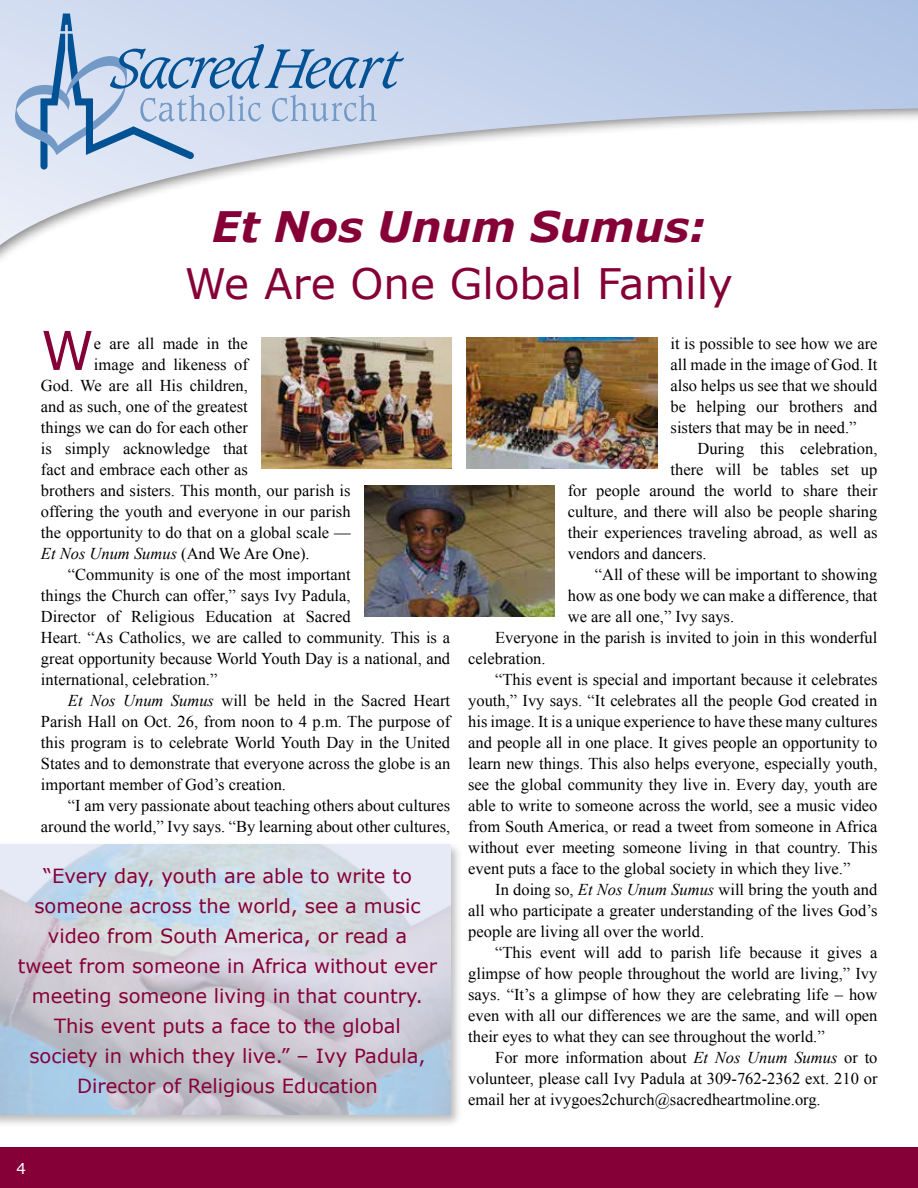
<style>
.page{position:relative;width:918px;height:1188px;background:#fff}
.page>*{position:absolute;margin:0;border:0;box-sizing:border-box;transform-origin:0 0}
.t1{font:53.7px "Verdana";color:#860038}
.t2{font:42px "Verdana";color:#860038}
.t3{font:italic 700 42px "Verdana";color:#860038}
.t4{font:19.5px/30px "Verdana";color:#860038;text-align:center}
.t5{font:16.5px/21px "Times New Roman";color:#000;text-align:justify}
.t6{font:italic 16.5px "Times New Roman";color:#000}
.t7{font:15px "Verdana";color:#fff}
.s1{font-style:normal}
.s2{font-style:italic}
</style>
<div class="page">
<svg style="left:0;top:0;width:918px;height:245px"></svg>
<svg style="left:13px;top:14px;width:391px;height:156px"></svg>
<div style="left:0;top:1148px;width:918px;height:40px;background:#860038"></div>
<div style="left:0;top:841px;width:463px;height:287px;background:#000;opacity:.27"></div>
<img style="left:0;top:845px;width:450px;height:270px">
<img style="left:261px;top:338px;width:191px;height:131px">
<img style="left:364px;top:486px;width:190px;height:131px">
<img style="left:467px;top:338px;width:190px;height:131px">
<h2 class="t3" style="left:212px;top:200px;width:496px">Et Nos Unum Sumus:</h2>
<h2 class="t2" style="left:185px;top:257px;width:550px">We Are One Global Family</h2>
<h1 class="t1" style="left:41px;top:316px;width:55px">W</h1>
<p class="t5" style="left:94px;top:333px;width:155px">e are all made in the</p>
<p class="t5" style="left:94px;top:354px;width:155px">image and likeness of</p>
<p class="t5" style="left:41px;top:375px;width:208px">God. We are all His children,</p>
<p class="t5" style="left:41px;top:396px;width:208px">and as such, one of the greatest</p>
<p class="t5" style="left:41px;top:417px;width:208px">things we can do for each other</p>
<p class="t5" style="left:41px;top:438px;width:208px">is simply acknowledge that</p>
<p class="t5" style="left:41px;top:459px;width:208px">fact and embrace each other as</p>
<p class="t5" style="left:41px;top:480px;width:311px">brothers and sisters. This month, our parish is</p>
<p class="t5" style="left:41px;top:501px;width:311px">offering the youth and everyone in our parish</p>
<p class="t5" style="left:41px;top:522px;width:311px">the opportunity to do that on a global scale —</p>
<p class="t6" style="left:41px;top:542px;width:270px">Et Nos Unum Sumus <span class="s1">(And We Are One).</span></p>
<p class="t5" style="left:68px;top:564px;width:284px">“Community is one of the most important</p>
<p class="t5" style="left:41px;top:585px;width:311px">things the Church can offer,” says Ivy Padula,</p>
<p class="t5" style="left:41px;top:606px;width:311px">Director of Religious Education at Sacred</p>
<p class="t5" style="left:41px;top:627px;width:411px">Heart. “As Catholics, we are called to community. This is a</p>
<p class="t5" style="left:41px;top:648px;width:411px">great opportunity because World Youth Day is a national, and</p>
<p class="t5" style="left:41px;top:669px;width:178px">international, celebration.”</p>
<p class="t5" style="left:68px;top:690px;width:384px"><span class="s2">Et Nos Unum Sumus</span> will be held in the Sacred Heart</p>
<p class="t5" style="left:41px;top:711px;width:411px">Parish Hall on Oct. 26, from noon to 4 p.m. The purpose of</p>
<p class="t5" style="left:41px;top:732px;width:411px">this program is to celebrate World Youth Day in the United</p>
<p class="t5" style="left:41px;top:753px;width:411px">States and to demonstrate that everyone across the globe is an</p>
<p class="t5" style="left:41px;top:774px;width:247px">important member of God’s creation.</p>
<p class="t5" style="left:68px;top:795px;width:384px">“I am very passionate about teaching others about cultures</p>
<p class="t5" style="left:41px;top:816px;width:411px">around the world,” Ivy says. “By learning about other cultures,</p>
<p class="t4" style="left:18px;top:860px;width:421px">“Every day, youth are able to write to someone across the world, see a music video from South America, or read a<br>tweet from someone in Africa without ever meeting someone living in that country.<br>This event puts a face to the global society in which they live.” – Ivy Padula, Director of Religious Education</p>
<p class="t5" style="left:671px;top:333px;width:208px">it is possible to see how we are all made in the image of God. It also helps us see that we should be helping our brothers and sisters that may be in need.”</p>
<p class="t5" style="left:698px;top:438px;width:181px">During this celebration,</p>
<p class="t5" style="left:671px;top:459px;width:208px">there will be tables set up</p>
<p class="t5" style="left:568px;top:480px;width:311px">for people around the world to share their</p>
<p class="t5" style="left:568px;top:501px;width:311px">culture, and there will also be people sharing</p>
<p class="t5" style="left:568px;top:522px;width:311px">their experiences traveling abroad, as well as</p>
<p class="t5" style="left:568px;top:543px;width:140px">vendors and dancers.</p>
<p class="t5" style="left:595px;top:564px;width:284px">“All of these will be important to showing</p>
<p class="t5" style="left:568px;top:585px;width:311px">how as one body we can make a difference, that</p>
<p class="t5" style="left:568px;top:606px;width:168px">we are all one,” Ivy says.</p>
<p class="t5" style="left:495px;top:627px;width:384px">Everyone in the parish is invited to join in this wonderful</p>
<p class="t5" style="left:468px;top:648px;width:79px">celebration.</p>
<p class="t5" style="left:495px;top:669px;width:384px">“This event is special and important because it celebrates</p>
<p class="t5" style="left:468px;top:690px;width:411px">youth,” Ivy says. “It celebrates all the people God created in</p>
<p class="t5" style="left:468px;top:711px;width:411px">his image. It is a unique experience to have these many cultures</p>
<p class="t5" style="left:468px;top:732px;width:411px">and people all in one place. It gives people an opportunity to</p>
<p class="t5" style="left:468px;top:753px;width:411px">learn new things. This also helps everyone, especially youth,</p>
<p class="t5" style="left:468px;top:774px;width:411px">see the global community they live in. Every day, youth are</p>
<p class="t5" style="left:468px;top:795px;width:411px">able to write to someone across the world, see a music video</p>
<p class="t5" style="left:468px;top:816px;width:411px">from South America, or read a tweet from someone in Africa</p>
<p class="t5" style="left:468px;top:837px;width:411px">without ever meeting someone living in that country. This</p>
<p class="t5" style="left:468px;top:858px;width:384px">event puts a face to the global society in which they live.”</p>
<p class="t5" style="left:495px;top:879px;width:384px">In doing so, <span class="s2">Et Nos Unum Sumus</span> will bring the youth and</p>
<p class="t5" style="left:468px;top:900px;width:411px">all who participate a greater understanding of the lives God’s</p>
<p class="t5" style="left:468px;top:921px;width:237px">people are living all over the world.</p>
<p class="t5" style="left:495px;top:942px;width:384px">“This event will add to parish life because it gives a</p>
<p class="t5" style="left:468px;top:963px;width:411px">glimpse of how people throughout the world are living,” Ivy</p>
<p class="t5" style="left:468px;top:984px;width:411px">says. “It’s a glimpse of how they are celebrating life – how</p>
<p class="t5" style="left:468px;top:1005px;width:411px">even with all our differences we are the same, and will open</p>
<p class="t5" style="left:468px;top:1026px;width:358px">their eyes to what they can see throughout the world.”</p>
<p class="t5" style="left:495px;top:1047px;width:384px">For more information about <span class="s2">Et Nos Unum Sumus</span> or to</p>
<p class="t5" style="left:468px;top:1068px;width:411px">volunteer, please call Ivy Padula at 309-762-2362 ext. 210 or</p>
<p class="t5" style="left:468px;top:1089px;width:354px">email her at ivygoes2church@sacredheartmoline.org.</p>
<p class="t7" style="left:16px;top:1159px;width:11px">4</p>
</div>
